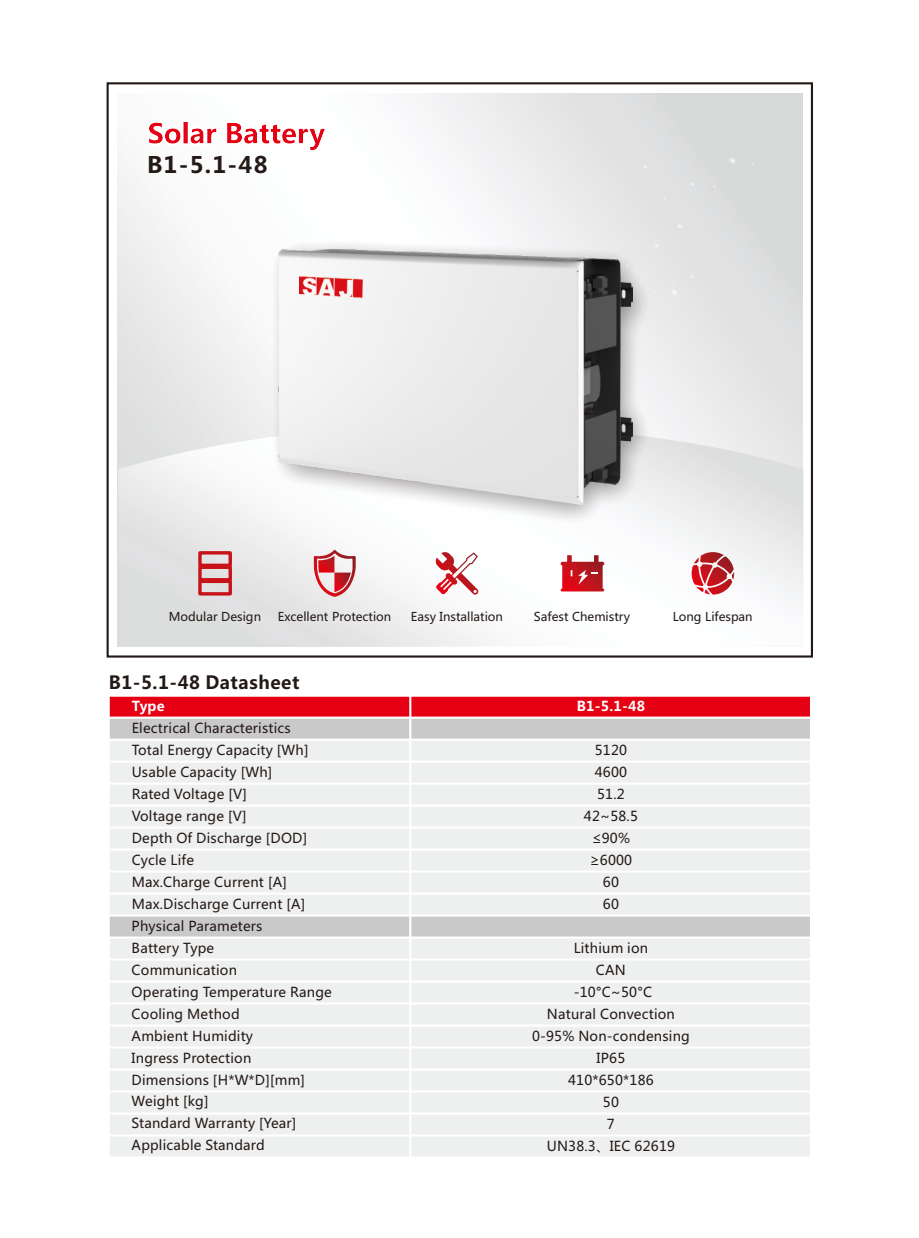
<style>
.page{position:relative;width:919px;height:1238px;background:#fff}
.page>*{position:absolute;margin:0;border:0;box-sizing:border-box;transform-origin:0 0}
.t1{font:700 22.5px "Microsoft Ya Hei";color:#231916}
.t2{font:700 18px "Microsoft Ya Hei";letter-spacing:.03em;color:#231916}
.t3{font:13.5px/21.9px "Microsoft Ya Hei";letter-spacing:.015em;color:#231916;text-align:center}
.t4{font:700 13.5px "Microsoft Ya Hei";letter-spacing:.015em;color:#fff}
.t5{font:12px "Microsoft Ya Hei";color:#231916}
</style>
<div class="page">
<svg style="left:117px;top:93px;width:685px;height:553px"></svg>
<svg style="left:118px;top:425px;width:685px;height:220px"></svg>
<img style="left:518px;top:118px;width:240px;height:327px">
<img style="left:505px;top:217px;width:170px;height:248px">
<div style="left:254px;top:225px;width:411px;height:316px;background:#231916;opacity:.49"></div>
<svg style="left:147px;top:120px;width:71px;height:26px"></svg>
<svg style="left:225px;top:121px;width:103px;height:31px"></svg>
<div style="left:109px;top:695px;width:702px;height:462px;background:#eeefef"></div>
<div style="left:109px;top:695px;width:301px;height:22px;background:#e60013"></div>
<div style="left:410px;top:695px;width:401px;height:22px;background:#e60013"></div>
<div style="left:109px;top:717px;width:301px;height:22px;background:#c9c9ca"></div>
<div style="left:410px;top:717px;width:401px;height:22px;background:#c9c9ca"></div>
<div style="left:109px;top:915px;width:301px;height:22px;background:#c9c9ca"></div>
<div style="left:410px;top:915px;width:401px;height:22px;background:#c9c9ca"></div>
<hr style="left:108px;top:694px;width:2px;height:464px;background:#fff">
<hr style="left:409px;top:694px;width:2px;height:464px;background:#fff">
<hr style="left:809px;top:694px;width:3px;height:464px;background:#fff">
<hr style="left:108px;top:1156px;width:704px;height:2px;background:#fff">
<hr style="left:108px;top:1134px;width:704px;height:2px;background:#fff">
<hr style="left:108px;top:1112px;width:704px;height:2px;background:#fff">
<hr style="left:108px;top:1090px;width:704px;height:2px;background:#fff">
<hr style="left:108px;top:1068px;width:704px;height:2px;background:#fff">
<hr style="left:108px;top:1046px;width:704px;height:2px;background:#fff">
<hr style="left:108px;top:1024px;width:704px;height:2px;background:#fff">
<hr style="left:108px;top:1002px;width:704px;height:2px;background:#fff">
<hr style="left:108px;top:980px;width:704px;height:2px;background:#fff">
<hr style="left:108px;top:958px;width:704px;height:2px;background:#fff">
<hr style="left:108px;top:936px;width:704px;height:2px;background:#fff">
<hr style="left:108px;top:914px;width:704px;height:2px;background:#fff">
<hr style="left:108px;top:892px;width:704px;height:2px;background:#fff">
<hr style="left:108px;top:870px;width:704px;height:2px;background:#fff">
<hr style="left:108px;top:848px;width:704px;height:2px;background:#fff">
<hr style="left:108px;top:826px;width:704px;height:2px;background:#fff">
<hr style="left:108px;top:804px;width:704px;height:2px;background:#fff">
<hr style="left:108px;top:782px;width:704px;height:2px;background:#fff">
<hr style="left:108px;top:760px;width:704px;height:2px;background:#fff">
<hr style="left:108px;top:738px;width:704px;height:2px;background:#fff">
<hr style="left:108px;top:716px;width:704px;height:2px;background:#fff">
<hr style="left:108px;top:694px;width:704px;height:2px;background:#fff">
<img style="left:278px;top:249px;width:354px;height:256px">
<img style="left:299px;top:276px;width:63px;height:21px">
<svg style="left:435px;top:551px;width:43px;height:44px"></svg>
<svg style="left:690px;top:551px;width:44px;height:43px"></svg>
<div style="left:543px;top:570px;width:38px;height:6px;background:#fff"></div>
<svg style="left:314px;top:549px;width:42px;height:48px"></svg>
<div style="left:198px;top:551px;width:34px;height:16px;border:3px solid #c8121a"></div>
<div style="left:198px;top:565px;width:34px;height:16px;border:3px solid #c8121a"></div>
<div style="left:198px;top:579px;width:34px;height:16px;border:3px solid #c8121a"></div>
<svg style="left:560px;top:555px;width:44px;height:36px"></svg>
<h1 class="t1" style="left:147px;top:155px;width:122px">B1-5.1-48</h1>
<p class="t5" style="left:169px;top:611px;width:94px">Modular Design</p>
<p class="t5" style="left:278px;top:611px;width:115px">Excellent Protection</p>
<p class="t5" style="left:411px;top:611px;width:93px">Easy Installation</p>
<p class="t5" style="left:534px;top:611px;width:98px">Safest Chemistry</p>
<p class="t5" style="left:672px;top:611px;width:81px">Long Lifespan</p>
<h2 class="t2" style="left:109px;top:674px;width:192px">B1-5.1-48 Datasheet</h2>
<p class="t4" style="left:132px;top:700px;width:34px">Type</p>
<p class="t3" style="left:132px;top:718px;width:202px;text-align:left">Electrical Characteristics<br>Total Energy Capacity [Wh]<br>Usable Capacity [Wh]<br>Rated Voltage [V]<br>Voltage range [V]<br>Depth Of Discharge [DOD]<br>Cycle Life<br>Max.Charge Current [A]<br>Max.Discharge Current [A]<br>Physical Parameters<br>Battery Type<br>Communication<br>Operating Temperature Range<br>Cooling Method<br>Ambient Humidity<br>Ingress Protection<br>Dimensions [H*W*D][mm]<br>Weight [kg]<br>Standard Warranty [Year]<br>Applicable Standard</p>
<p class="t4" style="left:577px;top:700px;width:70px">B1-5.1-48</p>
<p class="t3" style="left:584px;top:740px;width:56px">5120<br>4600<br>51.2<br>42~58.5 ≤90% ≥6000<br>60<br>60</p>
<p class="t3" style="left:532px;top:938px;width:159px">Lithium ion<br>CAN<br>-10°C~50°C<br>Natural Convection<br>0-95% Non-condensing<br>IP65<br>410*650*186<br>50<br>7<br>UN38.3、IEC 62619</p>
</div>
